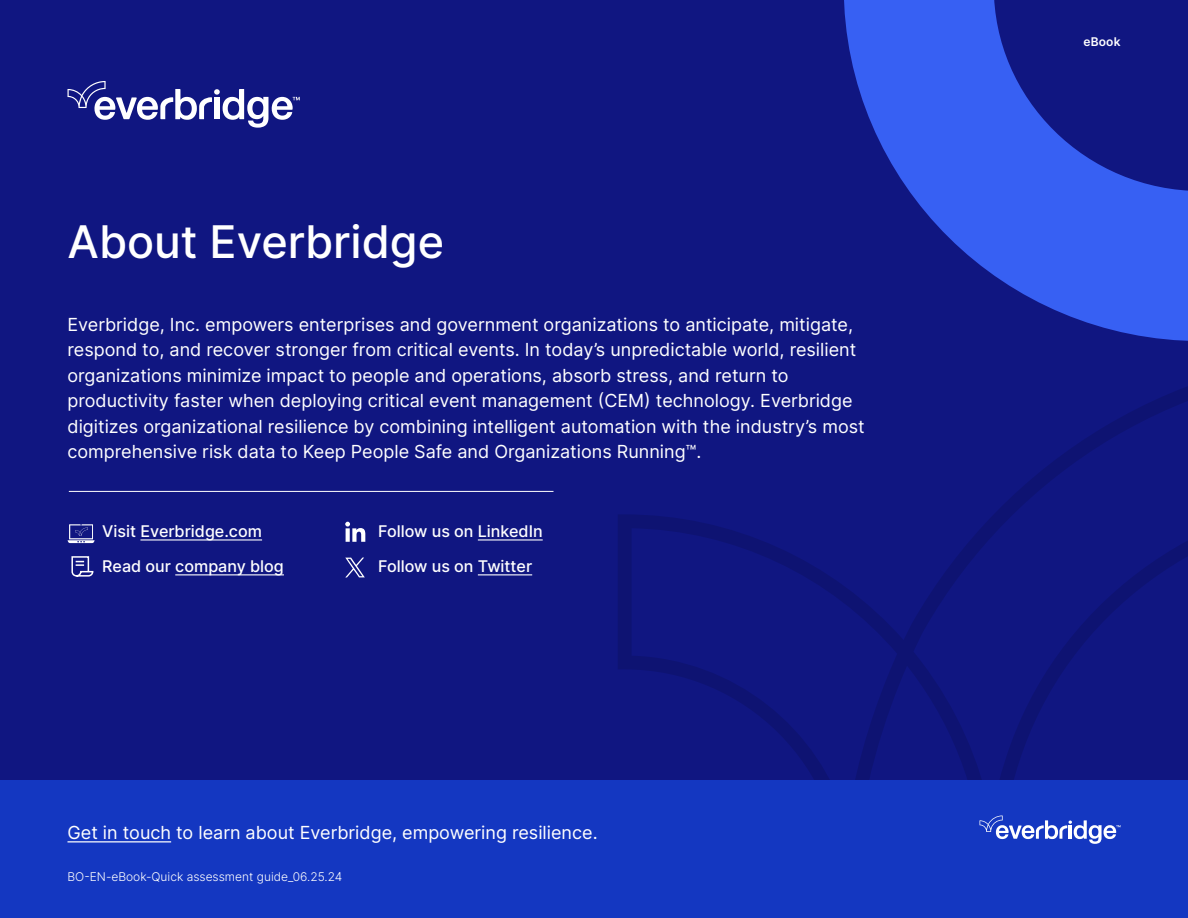
<style>
.page{position:relative;width:1188px;height:918px;background:#101681}
.page>*{position:absolute;margin:0;border:0;box-sizing:border-box;transform-origin:0 0}
.t1{font:500 45px "Inter";color:#fff}
.t2{font:18px/25.5px "Inter";color:#fff}
.t3{font:500 16.05px/35px "Inter";color:#fff}
.t4{font:300 12px "Inter";color:#fff}
.t5{font:600 12px "Inter";letter-spacing:.01em;color:#fff}
</style>
<div class="page">
<svg style="left:68px;top:81px;width:232px;height:47px"></svg>
<svg style="left:618px;top:416px;width:570px;height:364px"></svg>
<svg style="left:345px;top:558px;width:20px;height:19px"></svg>
<svg style="left:345px;top:522px;width:20px;height:20px"></svg>
<hr style="left:69px;top:491px;width:485px;height:1px;background:#fff">
<hr style="left:140px;top:539px;width:122px;height:2px;background:#fff">
<hr style="left:175px;top:574px;width:109px;height:1px;background:#fff">
<svg style="left:68px;top:524px;width:27px;height:19px"></svg>
<svg style="left:71px;top:556px;width:23px;height:21px"></svg>
<hr style="left:478px;top:539px;width:65px;height:2px;background:#fff">
<hr style="left:478px;top:574px;width:54px;height:1px;background:#fff">
<div style="left:0;top:780px;width:1188px;height:138px;background:#1437c1"></div>
<svg style="left:980px;top:816px;width:140px;height:28px"></svg>
<hr style="left:68px;top:841px;width:103px;height:1px;background:#fff">
<svg style="left:844px;top:0;width:344px;height:416px"></svg>
<h1 class="t1" style="left:68px;top:209px;width:378px">About Everbridge</h1>
<p class="t2" style="left:68px;top:311px;width:799px">Everbridge, Inc. empowers enterprises and government organizations to anticipate, mitigate, respond to, and recover stronger from critical events. In today’s unpredictable world, resilient organizations minimize impact to people and operations, absorb stress, and return to productivity faster when deploying critical event management (CEM) technology. Everbridge digitizes organizational resilience by combining intelligent automation with the industry’s most comprehensive risk data to Keep People Safe and Organizations Running™.</p>
<p class="t3" style="left:102px;top:514px;width:183px">Visit Everbridge.com<br>Read our company blog</p>
<p class="t3" style="left:378px;top:514px;width:166px">Follow us on LinkedIn<br>Follow us on Twitter</p>
<p class="t2" style="left:68px;top:819px;width:532px">Get in touch to learn about Everbridge, empowering resilience.</p>
<p class="t4" style="left:68px;top:868px;width:276px">BO-EN-eBook-Quick assessment guide_06.25.24</p>
<p class="t5" style="left:1084px;top:32px;width:38px">eBook</p>
</div>
